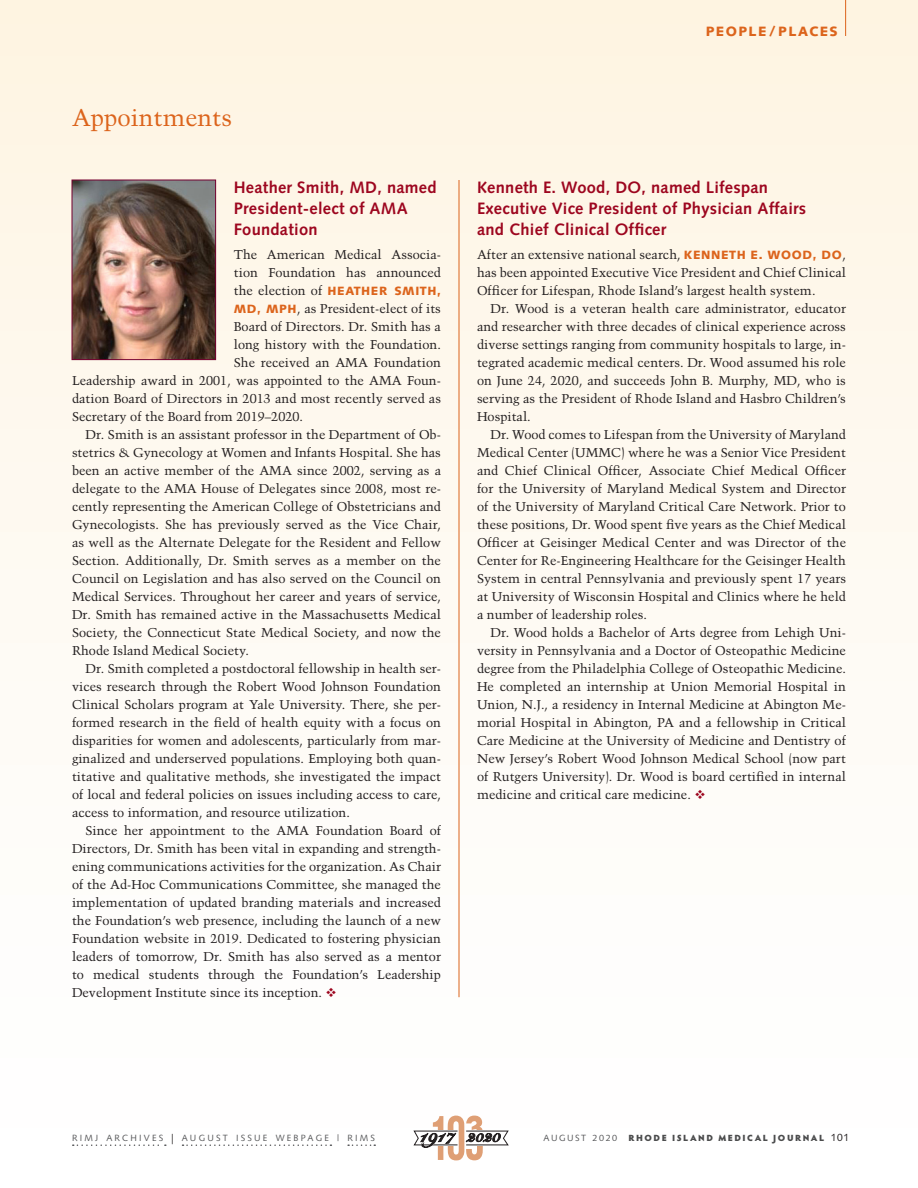
<style>
.page{position:relative;width:918px;height:1188px;background:#fff}
.page>*{position:absolute;margin:0;border:0;box-sizing:border-box;transform-origin:0 0}
.PEOPLE_TITLE-16_oran{font:24px "Trump Mediaeval";color:#dc641c}
.People_Headline-red{font:700 16.5px/21px "Syntax";letter-spacing:.015em;color:#9d061f}
.t1{font:900 13.5px "Syntax";letter-spacing:.1em;color:#dc641c}
.People_text__8_5_12{font:12.75px/18px "Trump Mediaeval";color:#231f20;text-align:justify}
.People_text_1st_line{font:12.75px/18px "Trump Mediaeval";color:#231f20;text-align:justify}
.t2{font:9px "Syntax";letter-spacing:.245em;color:#57585a}
.t3{font:900 9px "Hypatia Sans Pro";letter-spacing:.17em;color:#4b4c4d}
.t4{font:9px "Syntax";letter-spacing:.17em;color:#57585a}
.s1{font-family:"Syntax";font-weight:900;font-size:12px;color:#dc641c}
.s2{color:#9d061f}
.s3{font-size:13.5px;color:#231f20}
.s4{font-family:"Syntax";font-weight:400;font-size:10.5px;color:#231f20}
</style>
<div class="page">
<div style="left:0;top:0;width:918px;height:1188px;background:linear-gradient(to bottom,#fef4e2,#feffff)"></div>
<hr style="left:459px;top:180px;width:1px;height:817px;background:#dc641c">
<svg style="left:413px;top:1116px;width:96px;height:44px"></svg>
<hr style="left:845px;top:0;width:1px;height:36px;background:#dc641c">
<svg style="left:73px;top:1144px;width:93px;height:2px"></svg>
<svg style="left:183px;top:1144px;width:148px;height:2px"></svg>
<svg style="left:348px;top:1144px;width:27px;height:2px"></svg>
<img style="left:74px;top:182px;width:140px;height:176px">
<div style="left:72px;top:180px;width:144px;height:180px;border:1px solid #750130"></div>
<p class="PEOPLE_TITLE-16_oran" style="left:72px;top:103px;width:162px">Appointments</p>
<p class="People_Headline-red" style="left:234px;top:176px;width:204px">Heather Smith, MD, named<br>President-elect of AMA<br>Foundation</p>
<p class="People_text_1st_line" style="left:234px;top:245px;width:209px">The American Medical Associa-</p>
<p class="People_text_1st_line" style="left:234px;top:263px;width:209px">tion Foundation has announced</p>
<p class="People_text_1st_line" style="left:234px;top:281px;width:209px">the election of <span class="s1">HEATHER SMITH,</span></p>
<p class="People_text_1st_line" style="left:234px;top:299px;width:209px"><span class="s1">MD, MPH</span>, as President-elect of its</p>
<p class="People_text_1st_line" style="left:234px;top:317px;width:209px">Board of Directors. Dr. Smith has a</p>
<p class="People_text_1st_line" style="left:234px;top:335px;width:209px">long history with the Foundation.</p>
<p class="People_text_1st_line" style="left:234px;top:353px;width:209px">She received an AMA Foundation</p>
<p class="People_text_1st_line" style="left:72px;top:371px;width:371px">Leadership award in 2001, was appointed to the AMA Foun-</p>
<p class="People_text_1st_line" style="left:72px;top:389px;width:371px">dation Board of Directors in 2013 and most recently served as</p>
<p class="People_text_1st_line" style="left:72px;top:407px;width:233px">Secretary of the Board from 2019–2020.</p>
<p class="People_text__8_5_12" style="left:72px;top:425px;width:371px;text-indent:14px">Dr. Smith is an assistant professor in the Department of Ob&shy;stetrics &amp; Gynecology at Women and Infants Hospital. She has been an active member of the AMA since 2002, serving as a delegate to the AMA House of Delegates since 2008, most re&shy;cently representing the American College of Obstetricians and Gynecologists. She has previously served as the Vice Chair, as well as the Alternate Delegate for the Resident and Fellow Section. Additionally, Dr. Smith serves as a member on the Council on Legislation and has also served on the Council on Medical Services. Throughout her career and years of service, Dr. Smith has remained active in the Massachusetts Medical Society, the Connecticut State Medical Society, and now the Rhode Island Medical Society.</p>
<p class="People_text__8_5_12" style="left:72px;top:659px;width:371px;text-indent:14px">Dr. Smith completed a postdoctoral fellowship in health ser&shy;vices research through the Robert Wood Johnson Foundation Clinical Scholars program at Yale University. There, she per&shy;formed research in the field of health equity with a focus on disparities for women and adolescents, particularly from mar&shy;ginalized and underserved populations. Employing both quan&shy;titative and qualitative methods, she investigated the impact of local and federal policies on issues including access to care, access to information, and resource utilization.</p>
<p class="People_text__8_5_12" style="left:72px;top:821px;width:371px;text-indent:14px">Since her appointment to the AMA Foundation Board of Directors, Dr. Smith has been vital in expanding and strength&shy;ening communications activities for the organization. As Chair of the Ad-Hoc Communications Committee, she managed the implementation of updated branding materials and increased the Foundation’s web presence, including the launch of a new Foundation website in 2019. Dedicated to fostering physician leaders of tomorrow, Dr. Smith has also served as a mentor to medical students through the Foundation’s Leadership Development Institute since its inception. <span class="s2">❖</span></p>
<p class="t1" style="left:706px;top:24px;width:134px">PEOPLE / PLACES</p>
<p class="People_Headline-red" style="left:477px;top:176px;width:331px">Kenneth E. Wood, DO, named Lifespan<br>Executive Vice President of Physician Affairs and Chief Clinical Officer</p>
<p class="People_text_1st_line" style="left:477px;top:245px;width:371px">After an extensive national search, <span class="s1">KENNETH E. WOOD, DO</span>, has been appointed Executive Vice President and Chief Clinical Officer for Lifespan, Rhode Island’s largest health system.</p>
<p class="People_text__8_5_12" style="left:477px;top:299px;width:371px;text-indent:14px">Dr. Wood is a veteran health care administrator, educator and researcher with three decades of clinical experience across diverse settings ranging from community hospitals to large, in&shy;tegrated academic medical centers. Dr. Wood assumed his role on June 24, 2020, and succeeds John B. Murphy, MD, who is serving as the President of Rhode Island and Hasbro Children’s Hospital.</p>
<p class="People_text__8_5_12" style="left:477px;top:425px;width:371px;text-indent:14px">Dr. Wood comes to Lifespan from the University of Maryland Medical Center (UMMC) where he was a Senior Vice President and Chief Clinical Officer, Associate Chief Medical Officer for the University of Maryland Medical System and Director of the University of Maryland Critical Care Network. Prior to these positions, Dr. Wood spent five years as the Chief Medical Officer at Geisinger Medical Center and was Director of the Center for Re-Engineering Healthcare for the Geisinger Health System in central Pennsylvania and previously spent 17 years at University of Wisconsin Hospital and Clinics where he held a number of leadership roles.</p>
<p class="People_text__8_5_12" style="left:477px;top:623px;width:371px;text-indent:14px">Dr. Wood holds a Bachelor of Arts degree from Lehigh Uni&shy;versity in Pennsylvania and a Doctor of Osteopathic Medicine degree from the Philadelphia College of Osteopathic Medicine.<br>He completed an internship at Union Memorial Hospital in Union, N.J., a residency in Internal Medicine at Abington Me&shy;morial Hospital in Abington, PA and a fellowship in Critical Care Medicine at the University of Medicine and Dentistry of New Jersey’s Robert Wood Johnson Medical School (now part of Rutgers University). Dr. Wood is board certified in internal medicine and critical care medicine. <span class="s2">❖</span></p>
<p class="t2" style="left:72px;top:1132px;width:305px">RIMJ ARCHIVES <span class="s3">|</span> AUGUST ISSUE WEBPAGE | RIMS</p>
<p class="t4" style="left:544px;top:1132px;width:75px">AUGUST 2020</p>
<p class="t3" style="left:629px;top:1131px;width:222px">RHODE ISLAND MEDICAL JOURNAL <span class="s4">101</span></p>
</div>
